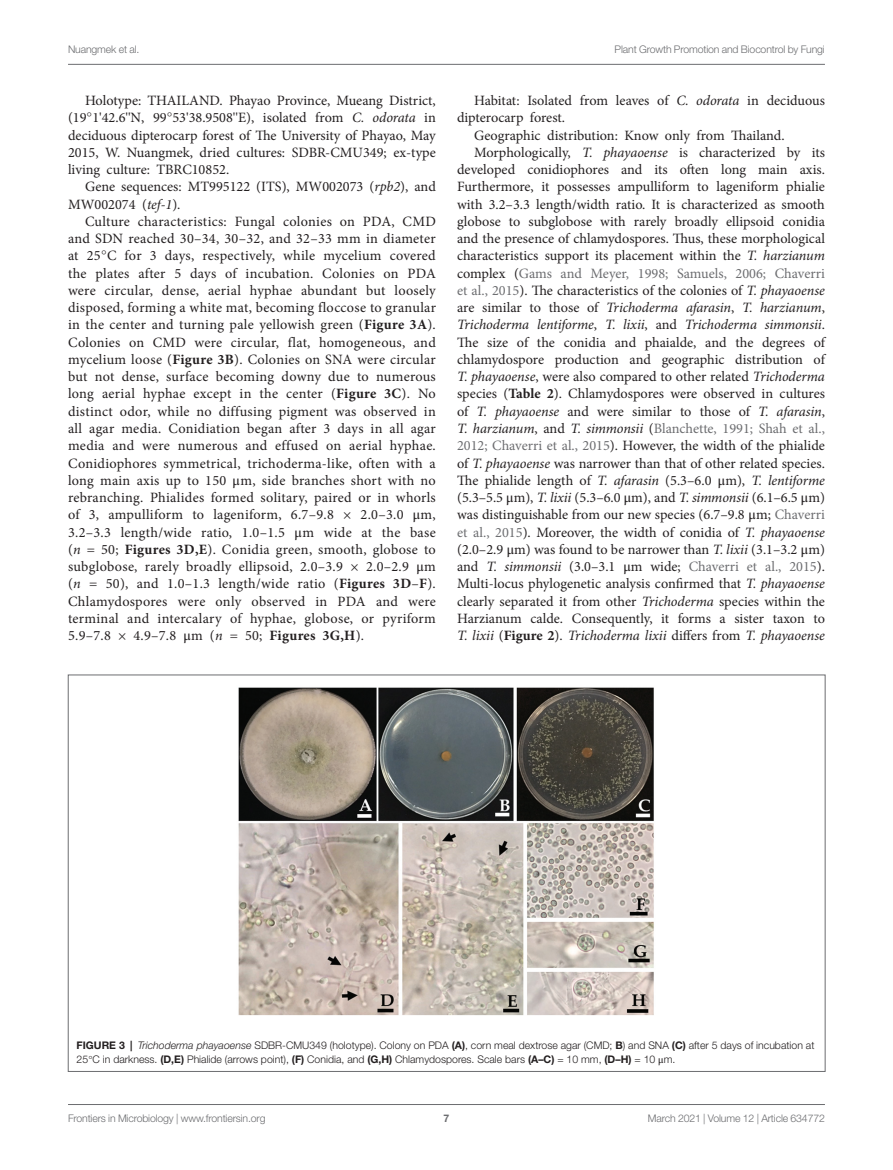
<style>
.page{position:relative;width:893px;height:1170px;background:#fff}
.page>*{position:absolute;margin:0;border:0;box-sizing:border-box;transform-origin:0 0}
.TEXT{font:14.25px/17.2px "Minion Pro";color:#231f20;text-align:justify}
.FIG_LEG{font:300 10.5px/14.2px "Helvetica Neue LT Std";color:#231f20}
.t1{font:300 10.5px "Helvetica Neue LT Std";letter-spacing:-.015em;color:#6c6d70}
.t2{font:700 10.5px "Helvetica Neue LT Std";color:#6c6d70}
.s1{font-family:"STIX General"}
.s2{font-style:italic}
.s3{font-weight:700}
.s4{color:#6c6d70}
.s5{font-family:"STIX General";font-weight:400}
</style>
<div class="page">
<hr style="left:68px;top:64px;width:757px;height:1px;background:#6c6d70">
<hr style="left:68px;top:1104px;width:757px;height:1px;background:#6c6d70">
<img style="left:238px;top:687px;width:416px;height:329px">
<p class="t1" style="left:68px;top:42px;width:73px">Nuangmek et al.</p>
<p class="t1" style="left:615px;top:42px;width:212px">Plant Growth Promotion and Biocontrol by Fungi</p>
<p class="TEXT" style="left:68px;top:92px;width:369px;text-indent:17px">Holotype: THAILAND. Phayao Province, Mueang District, (19<span class="s1">°</span>1<span class="s1">'</span>42.6<span class="s1">''</span>N, 99<span class="s1">°</span>53<span class="s1">'</span>38.9508<span class="s1">''</span>E), isolated from <span class="s2">C. odorata</span> in deciduous dipterocarp forest of The University of Phayao, May 2015, W. Nuangmek, dried cultures: SDBR-CMU349; ex-type living culture: TBRC10852.</p>
<p class="TEXT" style="left:68px;top:178px;width:369px;text-indent:17px">Gene sequences: MT995122 (ITS), MW002073 (<span class="s2">rpb2</span>), and<br>MW002074 (<span class="s2">tef-1</span>).</p>
<p class="TEXT" style="left:68px;top:213px;width:369px;text-indent:17px">Culture characteristics: Fungal colonies on PDA, CMD and SDN reached 30–34, 30–32, and 32–33 mm in diameter at 25<span class="s1">°</span>C for 3 days, respectively, while mycelium covered the plates after 5 days of incubation. Colonies on PDA were circular, dense, aerial hyphae abundant but loosely disposed, forming a white mat, becoming floccose to granular in the center and turning pale yellowish green (<span class="s3">Figure 3A</span>).<br>Colonies on CMD were circular, flat, homogeneous, and mycelium loose (<span class="s3">Figure 3B</span>). Colonies on SNA were circular but not dense, surface becoming downy due to numerous long aerial hyphae except in the center (<span class="s3">Figure 3C</span>). No distinct odor, while no diffusing pigment was observed in all agar media. Conidiation began after 3 days in all agar media and were numerous and effused on aerial hyphae.<br>Conidiophores symmetrical, trichoderma-like, often with a long main axis up to 150 <span class="s1">μ</span>m, side branches short with no rebranching. Phialides formed solitary, paired or in whorls of 3, ampulliform to lageniform, 6.7–9.8 × 2.0–3.0 <span class="s1">μ</span>m, 3.2–3.3 length/wide ratio, 1.0–1.5 <span class="s1">μ</span>m wide at the base (<span class="s2">n</span> = 50; <span class="s3">Figures 3D,E</span>). Conidia green, smooth, globose to subglobose, rarely broadly ellipsoid, 2.0–3.9 × 2.0–2.9 <span class="s1">μ</span>m (<span class="s2">n</span> = 50), and 1.0–1.3 length/wide ratio (<span class="s3">Figures 3D</span>–<span class="s3">F</span>).<br>Chlamydospores were only observed in PDA and were terminal and intercalary of hyphae, globose, or pyriform 5.9–7.8 × 4.9–7.8 <span class="s1">μ</span>m (<span class="s2">n</span> = 50; <span class="s3">Figures 3G,H</span>).</p>
<p class="TEXT" style="left:457px;top:92px;width:369px;text-indent:17px">Habitat: Isolated from leaves of <span class="s2">C. odorata</span> in deciduous dipterocarp forest.</p>
<p class="TEXT" style="left:474px;top:126px;width:312px">Geographic distribution: Know only from Thailand.</p>
<p class="TEXT" style="left:457px;top:144px;width:369px;text-indent:17px">Morphologically, <span class="s2">T. phayaoense</span> is characterized by its developed conidiophores and its often long main axis.<br>Furthermore, it possesses ampulliform to lageniform phialie with 3.2–3.3 length/width ratio. It is characterized as smooth globose to subglobose with rarely broadly ellipsoid conidia and the presence of chlamydospores. Thus, these morphological characteristics support its placement within the <span class="s2">T. harzianum </span>complex (<span class="s4">Gams and Meyer, 1998; Samuels, 2006; Chaverri et al., 2015</span>). The characteristics of the colonies of <span class="s2">T. phayaoense </span>are similar to those of <span class="s2">Trichoderma afarasin</span>, <span class="s2">T. harzianum</span>, <span class="s2">Trichoderma lentiforme</span>, <span class="s2">T. lixii</span>, and <span class="s2">Trichoderma simmonsii</span>.<br>The size of the conidia and phaialde, and the degrees of chlamydospore production and geographic distribution of <span class="s2">T. phayaoense</span>, were also compared to other related <span class="s2">Trichoderma </span>species (<span class="s3">Table 2</span>). Chlamydospores were observed in cultures of <span class="s2">T. phayaoense</span> and were similar to those of <span class="s2">T. afarasin</span>, <span class="s2">T. harzianum</span>, and <span class="s2">T. simmonsii</span> (<span class="s4">Blanchette, 1991; Shah et al., 2012; Chaverri et al., 2015</span>). However, the width of the phialide of <span class="s2">T. phayaoense</span> was narrower than that of other related species.<br>The phialide length of <span class="s2">T. afarasin</span> (5.3–6.0 <span class="s1">μ</span>m), <span class="s2">T. lentiforme </span>(5.3–5.5 <span class="s1">μ</span>m), <span class="s2">T. lixii</span> (5.3–6.0 <span class="s1">μ</span>m), and <span class="s2">T. simmonsii</span> (6.1–6.5 <span class="s1">μ</span>m) was distinguishable from our new species (6.7–9.8 <span class="s1">μ</span>m; <span class="s4">Chaverri et al., 2015</span>). Moreover, the width of conidia of <span class="s2">T. phayaoense </span>(2.0–2.9 <span class="s1">μ</span>m) was found to be narrower than <span class="s2">T. lixii</span> (3.1–3.2 <span class="s1">μ</span>m) and <span class="s2">T. simmonsii</span> (3.0–3.1 <span class="s1">μ</span>m wide; <span class="s4">Chaverri et al., 2015</span>).<br>Multi-locus phylogenetic analysis confirmed that <span class="s2">T. phayaoense </span>clearly separated it from other <span class="s2">Trichoderma</span> species within the Harzianum calde. Consequently, it forms a sister taxon to <span class="s2">T. lixii</span> (<span class="s3">Figure 2</span>). <span class="s2">Trichoderma lixii</span> differs from <span class="s2">T. phayaoense</span></p>
<p class="FIG_LEG" style="left:77px;top:1037px;width:739px"><span class="s3">FIGURE 3 |</span> <span class="s2">Trichoderma phayaoense</span> SDBR-CMU349 (holotype). Colony on PDA <span class="s3">(A)</span>, corn meal dextrose agar (CMD; <span class="s3">B</span>) and SNA <span class="s3">(C)</span> after 5 days of incubation at<br>25<span class="s5">°</span>C in darkness. <span class="s3">(D,E)</span> Phialide (arrows point), <span class="s3">(F)</span> Conidia, and <span class="s3">(G,H)</span> Chlamydospores. Scale bars <span class="s3">(A–C)</span> = 10 mm, <span class="s3">(D–H)</span> = 10 <span class="s5">μ</span>m.</p>
<p class="t1" style="left:68px;top:1111px;width:199px">Frontiers in Microbiology | www.frontiersin.org</p>
<p class="t2" style="left:444px;top:1111px;width:7px">7</p>
<p class="t1" style="left:648px;top:1111px;width:178px">March 2021 | Volume 12 | Article 634772</p>
</div>
